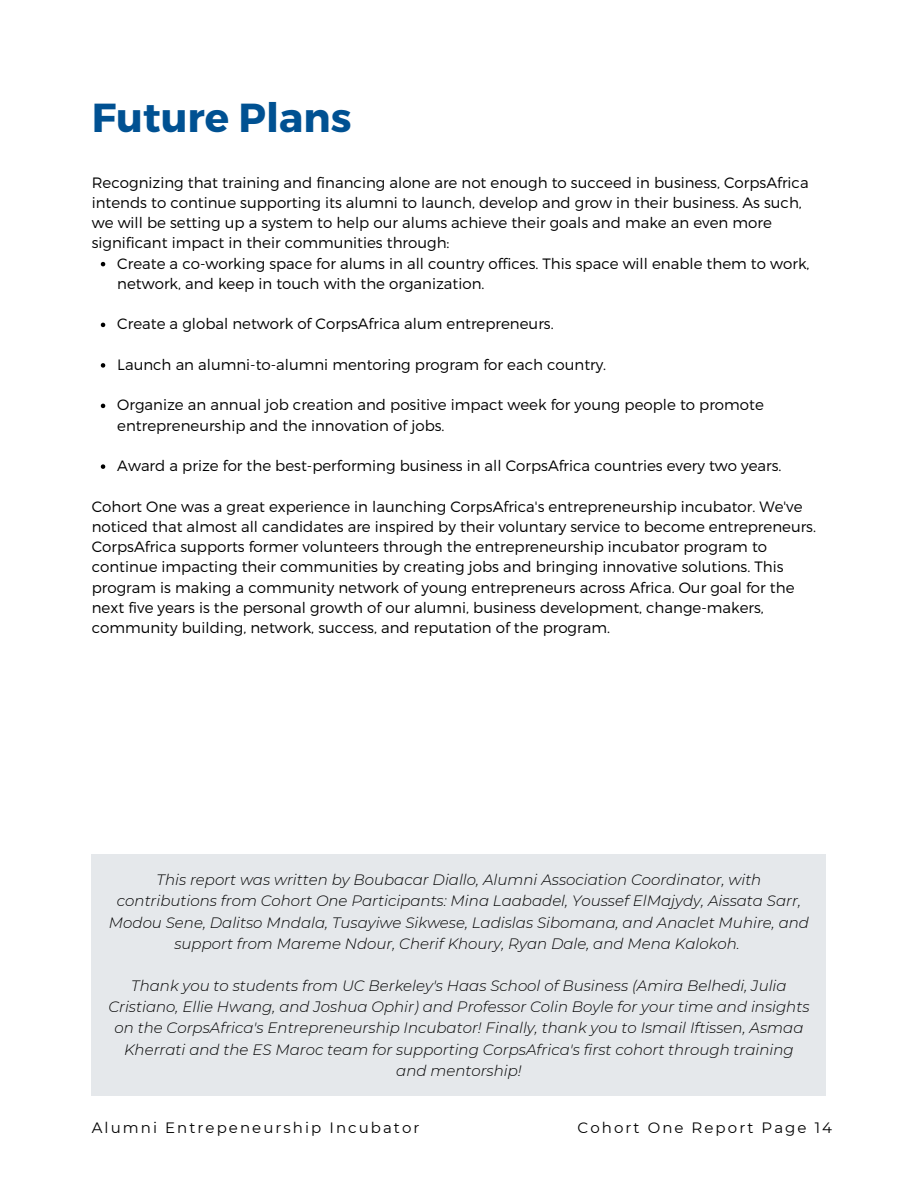
<style>
.page{position:relative;width:918px;height:1188px;background:#fff}
.page>*{position:absolute;margin:0;border:0;box-sizing:border-box;transform-origin:0 0}
.t1{font:700 40.5px "Montserrat";color:#005192}
.t2{font:300 15px/20.2px "Montserrat";color:#000}
.t3{font:italic 300 15px/21.3px "Montserrat";color:#000;text-align:center}
.t4{font:15px "Montserrat";letter-spacing:.135em;color:#000}
</style>
<div class="page">
<svg style="left:101px;top:262px;width:4px;height:4px"></svg>
<svg style="left:101px;top:323px;width:4px;height:4px"></svg>
<svg style="left:101px;top:363px;width:4px;height:5px"></svg>
<svg style="left:101px;top:404px;width:4px;height:4px"></svg>
<svg style="left:101px;top:464px;width:4px;height:5px"></svg>
<div style="left:92px;top:854px;width:734px;height:242px;background:#e5e8eb"></div>
<p class="t1" style="left:92px;top:91px;width:261px">Future Plans</p>
<p class="t2" style="left:92px;top:171px;width:718px">Recognizing that training and financing alone are not enough to succeed in business, CorpsAfrica intends to continue supporting its alumni to launch, develop and grow in their business. As such, we will be setting up a system to help our alums achieve their goals and make an even more significant impact in their communities through:</p>
<p class="t2" style="left:117px;top:252px;width:694px">Create a co-working space for alums in all country offices. This space will enable them to work, network, and keep in touch with the organization.</p>
<p class="t2" style="left:117px;top:313px;width:438px">Create a global network of CorpsAfrica alum entrepreneurs.</p>
<p class="t2" style="left:117px;top:354px;width:490px">Launch an alumni-to-alumni mentoring program for each country.</p>
<p class="t2" style="left:117px;top:394px;width:648px">Organize an annual job creation and positive impact week for young people to promote entrepreneurship and the innovation of jobs.</p>
<p class="t2" style="left:117px;top:455px;width:666px">Award a prize for the best-performing business in all CorpsAfrica countries every two years.</p>
<p class="t2" style="left:92px;top:495px;width:726px">Cohort One was a great experience in launching CorpsAfrica's entrepreneurship incubator. We've noticed that almost all candidates are inspired by their voluntary service to become entrepreneurs.<br>CorpsAfrica supports former volunteers through the entrepreneurship incubator program to continue impacting their communities by creating jobs and bringing innovative solutions. This program is making a community network of young entrepreneurs across Africa. Our goal for the next five years is the personal growth of our alumni, business development, change-makers, community building, network, success, and reputation of the program.</p>
<p class="t3" style="left:109px;top:869px;width:702px">This report was written by Boubacar Diallo, Alumni Association Coordinator, with contributions from Cohort One Participants: Mina Laabadel, Youssef ElMajydy, Aissata Sarr, Modou Sene, Dalitso Mndala, Tusayiwe Sikwese, Ladislas Sibomana, and Anaclet Muhire, and support from Mareme Ndour, Cherif Khoury, Ryan Dale, and Mena Kalokoh.</p>
<p class="t3" style="left:108px;top:974px;width:703px">Thank you to students from UC Berkeley's Haas School of Business (Amira Belhedi, Julia Cristiano, Ellie Hwang, and Joshua Ophir) and Professor Colin Boyle for your time and insights on the CorpsAfrica's Entrepreneurship Incubator! Finally, thank you to Ismail Iftissen, Asmaa Kherrati and the ES Maroc team for supporting CorpsAfrica's first cohort through training and mentorship!</p>
<p class="t4" style="left:92px;top:1119px;width:329px">Alumni Entrepeneurship Incubator</p>
<p class="t4" style="left:578px;top:1119px;width:256px">Cohort One Report Page 14</p>
</div>
